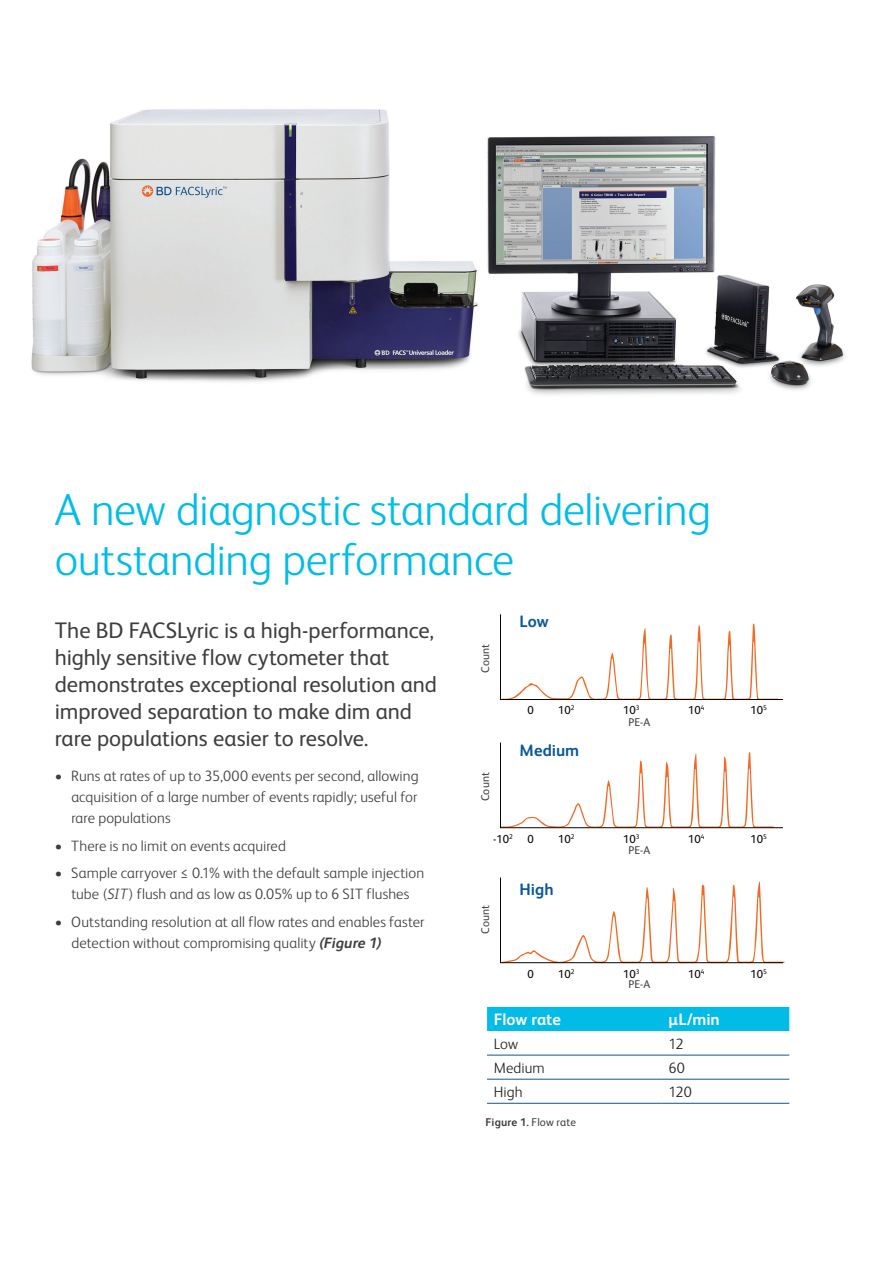
<style>
.page{position:relative;width:893px;height:1263px;background:#fff}
.page>*{position:absolute;margin:0;border:0;box-sizing:border-box;transform-origin:0 0}
.t1{font:300 45px/49.5px "FS Albert Pro";letter-spacing:-.01em;color:#02bce8}
.t2{font:22.5px/27px "FS Albert Pro";letter-spacing:-.005em;color:#3e3e3f}
.t3{font:700 16.5px "FS Albert Pro";letter-spacing:-.005em;color:#fff}
.t4{font:700 16.5px "FS Albert Pro";color:#06579c}
.t5{font:300 15px/21px "FS Albert Pro";letter-spacing:.005em;color:#3e3e3f;text-align:justify}
.t6{font:300 15px "FS Albert Pro";color:#231f20}
.t7{font:11.55px "FS Albert Pro";color:#040503}
.t8{font:11.25px "FS Albert Pro";letter-spacing:.015em;color:#3e3e3f}
.t9{font:700 11.25px "FS Albert Pro";letter-spacing:.015em;color:#3e3e3f}
.s1{font-style:italic}
.s2{font-weight:700;font-style:italic}
.s3{font-weight:400}
</style>
<div class="page">
<div style="left:487px;top:1007px;width:302px;height:24px;background:#02bce8"></div>
<hr style="left:487px;top:1055px;width:175px;height:1px;background:#06579c">
<hr style="left:662px;top:1055px;width:127px;height:1px;background:#06579c">
<hr style="left:487px;top:1079px;width:175px;height:1px;background:#06579c">
<hr style="left:662px;top:1079px;width:127px;height:1px;background:#06579c">
<hr style="left:487px;top:1103px;width:175px;height:1px;background:#06579c">
<hr style="left:662px;top:1103px;width:127px;height:1px;background:#06579c">
<img style="left:31px;top:109px;width:814px;height:286px">
<svg style="left:500px;top:614px;width:283px;height:86px"></svg>
<svg style="left:499px;top:742px;width:284px;height:87px"></svg>
<svg style="left:500px;top:877px;width:285px;height:87px"></svg>
<h1 class="t1" style="left:55px;top:482px;width:658px">A new diagnostic standard delivering outstanding performance</h1>
<h2 class="t2" style="left:55px;top:615px;width:384px">The BD FACSLyric is a high-performance, highly sensitive flow cytometer that demonstrates exceptional resolution and improved separation to make dim and rare populations easier to resolve.</h2>
<p class="t5" style="left:71px;top:764px;width:349px;text-indent:-16px">• Runs at rates of up to 35,000 events per second, allowing acquisition of a large number of events rapidly; useful for rare populations</p>
<p class="t5" style="left:55px;top:834px;width:233px">• There is no limit on events acquired</p>
<p class="t5" style="left:55px;top:862px;width:371px;text-align:center">• Sample carryover ≤ 0.1% with the default sample injection tube (<span class="s1">SIT</span>) flush and as low as 0.05% up to 6 SIT flushes</p>
<p class="t5" style="left:71px;top:911px;width:355px;text-indent:-16px">• Outstanding resolution at all flow rates and enables faster detection without compromising quality <span class="s2">(Figure 1)</span></p>
<p class="t8" style="left:477px;top:673px;width:31px;rotate:-90deg">Count</p>
<p class="t4" style="left:520px;top:610px;width:31px">Low</p>
<p class="t8" style="left:477px;top:801px;width:31px;rotate:-90deg">Count</p>
<p class="t7" style="left:528px;top:702px;width:8px">0</p>
<p class="t7" style="left:558px;top:702px;width:18px">10<sup>2</sup></p>
<p class="t7" style="left:623px;top:702px;width:18px">10<sup>3</sup></p>
<p class="t7" style="left:688px;top:702px;width:18px">10<sup>4</sup></p>
<p class="t7" style="left:750px;top:702px;width:18px">10<sup>5</sup></p>
<p class="t4" style="left:520px;top:738px;width:61px">Medium</p>
<p class="t8" style="left:628px;top:714px;width:24px">PE-A</p>
<p class="t7" style="left:493px;top:830px;width:21px">-10<sup>2</sup></p>
<p class="t7" style="left:528px;top:830px;width:8px">0</p>
<p class="t7" style="left:558px;top:830px;width:18px">10<sup>2</sup></p>
<p class="t7" style="left:623px;top:830px;width:18px">10<sup>3</sup></p>
<p class="t7" style="left:688px;top:830px;width:18px">10<sup>4</sup></p>
<p class="t7" style="left:750px;top:830px;width:18px">10<sup>5</sup></p>
<p class="t8" style="left:628px;top:842px;width:24px">PE-A</p>
<p class="t8" style="left:477px;top:934px;width:31px;rotate:-90deg">Count</p>
<p class="t4" style="left:520px;top:878px;width:36px">High</p>
<p class="t7" style="left:528px;top:965px;width:8px">0</p>
<p class="t7" style="left:558px;top:965px;width:18px">10<sup>2</sup></p>
<p class="t7" style="left:623px;top:965px;width:18px">10<sup>3</sup></p>
<p class="t7" style="left:688px;top:965px;width:18px">10<sup>4</sup></p>
<p class="t7" style="left:750px;top:965px;width:18px">10<sup>5</sup></p>
<p class="t8" style="left:628px;top:976px;width:24px">PE-A</p>
<p class="t3" style="left:494px;top:1008px;width:69px">Flow rate</p>
<p class="t3" style="left:669px;top:1008px;width:53px">µL/min</p>
<p class="t6" style="left:494px;top:1033px;width:26px">Low</p>
<p class="t6" style="left:669px;top:1033px;width:17px">12</p>
<p class="t6" style="left:494px;top:1057px;width:52px">Medium</p>
<p class="t6" style="left:669px;top:1057px;width:18px">60</p>
<p class="t6" style="left:494px;top:1081px;width:30px">High</p>
<p class="t6" style="left:669px;top:1081px;width:25px">120</p>
<p class="t9" style="left:486px;top:1114px;width:92px">Figure 1. <span class="s3">Flow rate</span></p>
</div>
